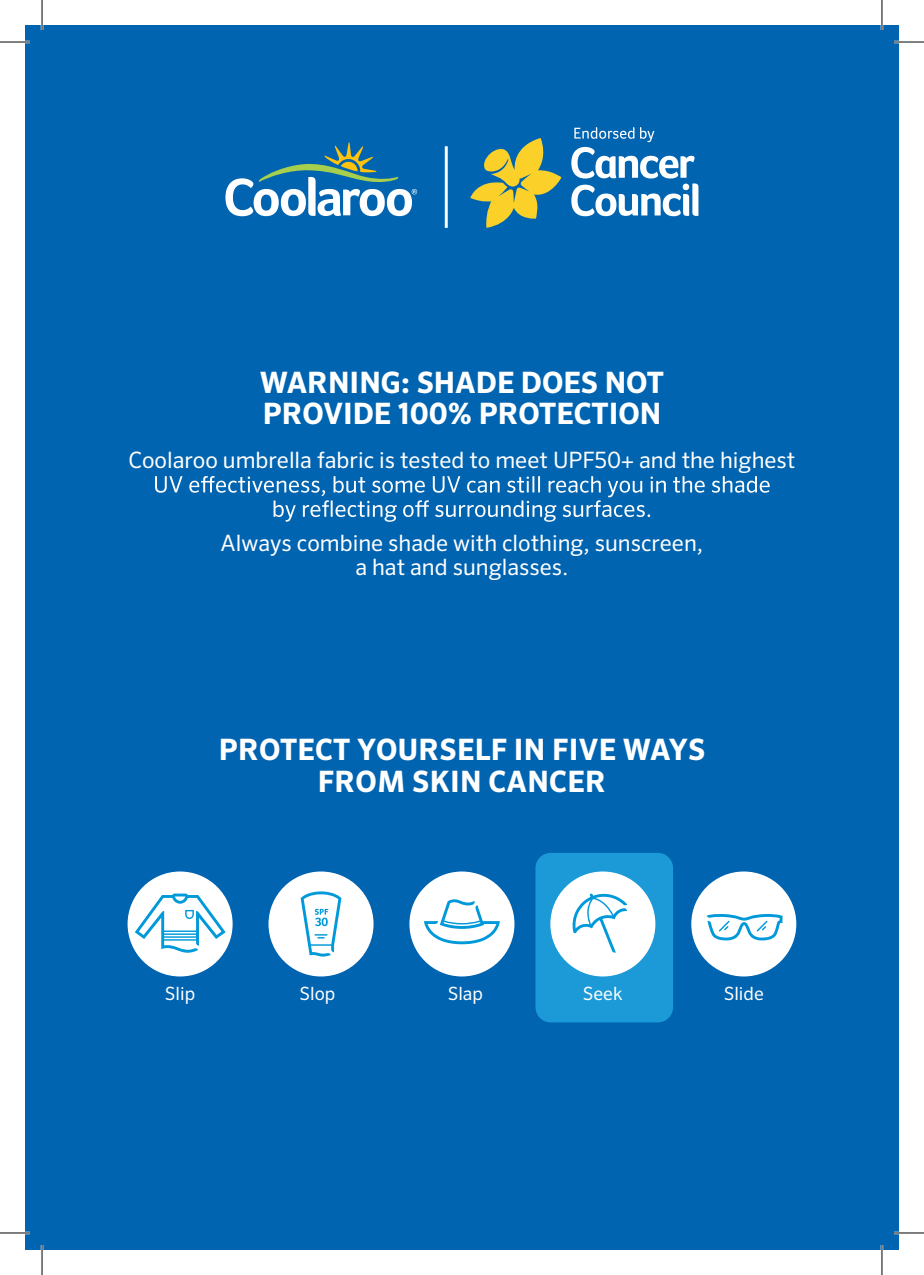
<style>
.page{position:relative;width:924px;height:1275px;background:#fff}
.page>*{position:absolute;margin:0;border:0;box-sizing:border-box;transform-origin:0 0}
.t1{font:700 29.6px/31.2px "Sero Pro";color:#fff}
.t2{font:22.6px/24.4px "Sero Pro";color:#fff;text-align:center}
.t3{font:18.2px "Sero Pro";color:#fff}
</style>
<div class="page">
<div style="left:25px;top:25px;width:873px;height:1224px;background:#0064b1"></div>
<svg style="left:155px;top:476px;width:614px;height:46px"></svg>
<div style="left:535px;top:853px;width:137px;height:169px;background:#1b9ad7;border-radius:15px"></div>
<div style="left:268px;top:871px;width:105px;height:105px;background:#fff;border-radius:50%"></div>
<svg style="left:300px;top:891px;width:41px;height:65px"></svg>
<div style="left:409px;top:871px;width:105px;height:105px;background:#fff;border-radius:50%"></div>
<svg style="left:424px;top:899px;width:75px;height:45px"></svg>
<div style="left:550px;top:871px;width:105px;height:105px;background:#fff;border-radius:50%"></div>
<svg style="left:572px;top:893px;width:55px;height:60px"></svg>
<div style="left:691px;top:871px;width:105px;height:105px;background:#fff;border-radius:50%"></div>
<svg style="left:706px;top:913px;width:76px;height:27px"></svg>
<div style="left:127px;top:871px;width:105px;height:105px;background:#fff;border-radius:50%"></div>
<svg style="left:135px;top:893px;width:90px;height:59px"></svg>
<svg style="left:225px;top:142px;width:192px;height:74px"></svg>
<hr style="left:444px;top:146px;width:3px;height:82px;background:#fff">
<svg style="left:470px;top:138px;width:91px;height:90px"></svg>
<svg style="left:571px;top:127px;width:127px;height:89px"></svg>
<hr style="left:0;top:41px;width:30px;height:2px;background:#fff">
<hr style="left:893px;top:41px;width:30px;height:2px;background:#fff">
<hr style="left:0;top:1231px;width:30px;height:3px;background:#fff">
<hr style="left:893px;top:1231px;width:30px;height:3px;background:#fff">
<hr style="left:41px;top:0;width:2px;height:30px;background:#fff">
<hr style="left:41px;top:1245px;width:2px;height:30px;background:#fff">
<hr style="left:880px;top:0;width:2px;height:30px;background:#fff">
<hr style="left:880px;top:1245px;width:2px;height:30px;background:#fff">
<hr style="left:0;top:42px;width:30px;height:1px;background:#000">
<hr style="left:893px;top:42px;width:30px;height:1px;background:#000">
<hr style="left:0;top:1232px;width:30px;height:1px;background:#000">
<hr style="left:893px;top:1232px;width:30px;height:1px;background:#000">
<hr style="left:42px;top:0;width:1px;height:30px;background:#000">
<hr style="left:42px;top:1245px;width:1px;height:30px;background:#000">
<hr style="left:881px;top:0;width:1px;height:30px;background:#000">
<hr style="left:881px;top:1245px;width:1px;height:30px;background:#000">
<h1 class="t1" style="left:260px;top:367px;width:406px">WARNING: SHADE DOES NOT<br>PROVIDE 100% PROTECTION</h1>
<p class="t2" style="left:128px;top:448px;width:668px">Coolaroo umbrella fabric is tested to meet UPF50+ and the highest</p>
<p class="t2" style="left:220px;top:530px;width:484px">Always combine shade with clothing, sunscreen, a hat and sunglasses.</p>
<h1 class="t1" style="left:218px;top:734px;width:488px;text-align:center">PROTECT YOURSELF IN FIVE WAYS<br>FROM SKIN CANCER</h1>
<p class="t3" style="left:165px;top:982px;width:32px">Slip</p>
<p class="t3" style="left:299px;top:982px;width:37px">Slop</p>
<p class="t3" style="left:447px;top:982px;width:37px">Slap</p>
<p class="t3" style="left:582px;top:982px;width:41px">Seek</p>
<p class="t3" style="left:723px;top:982px;width:42px">Slide</p>
</div>
